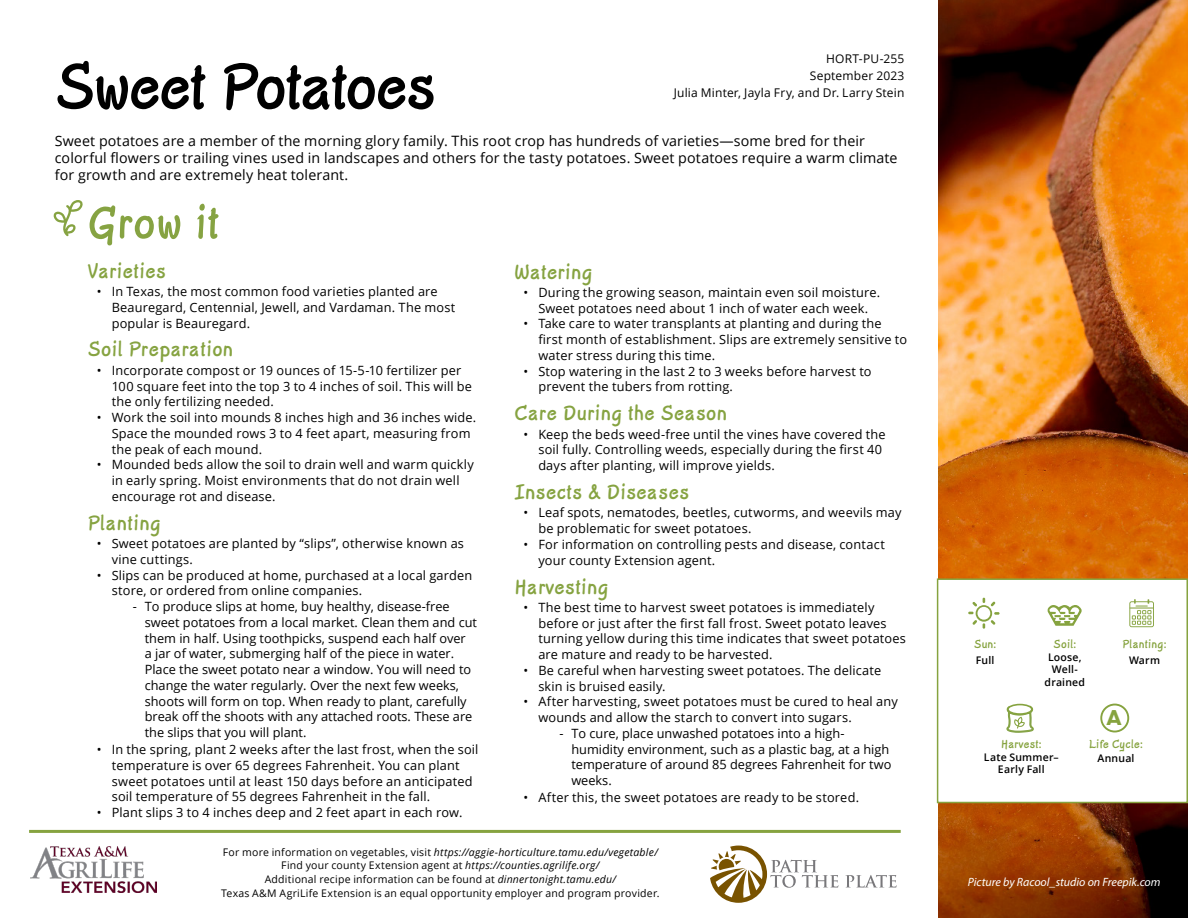
<style>
.page{position:relative;width:1188px;height:918px;background:#fff}
.page>*{position:absolute;margin:0;border:0;box-sizing:border-box;transform-origin:0 0}
.t1{font:700 75px "Delve Hand";letter-spacing:-.045em;color:#000}
.Section_Header{font:700 52.5px "Delve Hand";letter-spacing:-.01em;color:#86a342}
.Heading_1_-_Varieties__etc{font:700 24px "Delve Hand";color:#86a341}
.t2{font:700 20.1px "Dunbar Tall";color:#86a33f}
.intro_para_under_title{font:14.25px/17.1px "Open Sans";letter-spacing:.01em;color:#000}
.Heading_1{font:700 13.5px "Delve Hand";color:#86a33f}
.t3{font:12.75px/15.8px "Open Sans";letter-spacing:.01em;color:#000}
.pub_number_-_authors{font:12px "Open Sans";letter-spacing:.015em;color:#000}
.Attribution_URL__Back_Page{font:italic 12px "Myriad Pro";color:#fff}
.For_More_Info_bottom_pg1{font:10.5px "Open Sans";letter-spacing:.02em;color:#000}
.For_More_Info_bottom_pg1-2{font:italic 10.5px "Open Sans";letter-spacing:.02em;color:#000}
.icon_body{font:600 10.5px/12.6px "Open Sans";letter-spacing:.02em;color:#000;text-align:center}
.s1{font-style:normal}
.s2{font-style:italic}
</style>
<div class="page">
<img style="left:938px;top:0;width:250px;height:918px">
<div style="left:938px;top:579px;width:249px;height:223px;background:#fff"></div>
<div style="left:937px;top:578px;width:251px;height:225px;border:2px solid #86a33f"></div>
<svg style="left:53px;top:200px;width:30px;height:36px"></svg>
<img style="left:31px;top:847px;width:125px;height:46px">
<svg style="left:710px;top:846px;width:128px;height:57px"></svg>
<svg style="left:845px;top:875px;width:52px;height:13px"></svg>
<hr style="left:29px;top:830px;width:872px;height:3px;background:#86a33f">
<svg style="left:968px;top:598px;width:32px;height:31px"></svg>
<svg style="left:1129px;top:599px;width:25px;height:28px"></svg>
<svg style="left:1006px;top:703px;width:28px;height:30px"></svg>
<div style="left:1008px;top:705px;width:24px;height:9px;background:#fff;border-radius:50%"></div>
<div style="left:1007px;top:704px;width:26px;height:11px;border:2px solid #86a33f;border-radius:50%"></div>
<svg style="left:1047px;top:605px;width:35px;height:21px"></svg>
<div style="left:1100px;top:704px;width:29px;height:28px;border:2px solid #86a33f;border-radius:50%"></div>
<p class="pub_number_-_authors" style="left:826px;top:51px;width:80px">HORT-PU-255</p>
<p class="pub_number_-_authors" style="left:810px;top:68px;width:96px">September 2023</p>
<h1 class="t1" style="left:55px;top:51px;width:384px">Sweet Potatoes</h1>
<p class="pub_number_-_authors" style="left:674px;top:85px;width:232px">Julia Minter, Jayla Fry, and Dr. Larry Stein</p>
<p class="intro_para_under_title" style="left:55px;top:132px;width:844px">Sweet potatoes are a member of the morning glory family. This root crop has hundreds of varieties—some bred for their colorful flowers or trailing vines used in landscapes and others for the tasty potatoes. Sweet potatoes require a warm climate for growth and are extremely heat tolerant.</p>
<h2 class="Section_Header" style="left:88px;top:198px;width:134px">Grow it</h2>
<h3 class="Heading_1_-_Varieties__etc" style="left:88px;top:259px;width:80px">Varieties</h3>
<p class="t3" style="left:112px;top:283px;width:345px;text-indent:-15px">• In Texas, the most common food varieties planted are<br>Beauregard, Centennial, Jewell, and Vardaman. The most popular is Beauregard.</p>
<h3 class="Heading_1_-_Varieties__etc" style="left:88px;top:338px;width:147px">Soil Preparation</h3>
<p class="t3" style="left:112px;top:362px;width:362px;text-indent:-15px">• Incorporate compost or 19 ounces of 15-5-10 fertilizer per<br>100 square feet into the top 3 to 4 inches of soil. This will be the only fertilizing needed.</p>
<p class="t3" style="left:112px;top:409px;width:366px;text-indent:-15px">• Work the soil into mounds 8 inches high and 36 inches wide.<br>Space the mounded rows 3 to 4 feet apart, measuring from the peak of each mound.</p>
<p class="t3" style="left:112px;top:457px;width:364px;text-indent:-15px">• Mounded beds allow the soil to drain well and warm quickly in early spring. Moist environments that do not drain well encourage rot and disease.</p>
<h3 class="Heading_1_-_Varieties__etc" style="left:88px;top:511px;width:75px">Planting</h3>
<p class="t3" style="left:112px;top:535px;width:354px;text-indent:-15px">• Sweet potatoes are planted by “slips”, otherwise known as vine cuttings.</p>
<p class="t3" style="left:112px;top:567px;width:362px;text-indent:-15px">• Slips can be produced at home, purchased at a local garden store, or ordered from online companies.</p>
<p class="t3" style="left:145px;top:598px;width:334px;text-indent:-12px">- To produce slips at home, buy healthy, disease-free sweet potatoes from a local market. Clean them and cut them in half. Using toothpicks, suspend each half over<br>a jar of water, submerging half of the piece in water.<br>Place the sweet potato near a window. You will need to change the water regularly. Over the next few weeks, shoots will form on top. When ready to plant, carefully break off the shoots with any attached roots. These are the slips that you will plant.</p>
<p class="t3" style="left:112px;top:741px;width:368px;text-indent:-15px">• In the spring, plant 2 weeks after the last frost, when the soil temperature is over 65 degrees Fahrenheit. You can plant sweet potatoes until at least 150 days before an anticipated soil temperature of 55 degrees Fahrenheit in the fall.</p>
<p class="t3" style="left:97px;top:804px;width:367px">• Plant slips 3 to 4 inches deep and 2 feet apart in each row.</p>
<h3 class="Heading_1_-_Varieties__etc" style="left:514px;top:260px;width:80px">Watering</h3>
<p class="t3" style="left:523px;top:284px;width:358px;text-align:center">• During the growing season, maintain even soil moisture.<br>Sweet potatoes need about 1 inch of water each week.</p>
<p class="t3" style="left:538px;top:316px;width:370px;text-indent:-15px">• Take care to water transplants at planting and during the first month of establishment. Slips are extremely sensitive to water stress during this time.</p>
<p class="t3" style="left:538px;top:363px;width:335px;text-indent:-15px">• Stop watering in the last 2 to 3 weeks before harvest to prevent the tubers from rotting.</p>
<h3 class="Heading_1_-_Varieties__etc" style="left:514px;top:402px;width:215px">Care During the Season</h3>
<p class="t3" style="left:538px;top:426px;width:349px;text-indent:-15px">• Keep the beds weed-free until the vines have covered the soil fully. Controlling weeds, especially during the first 40 days after planting, will improve yields.</p>
<h3 class="Heading_1_-_Varieties__etc" style="left:514px;top:480px;width:177px">Insects &amp; Diseases</h3>
<p class="t3" style="left:538px;top:505px;width:365px;text-indent:-15px">• Leaf spots, nematodes, beetles, cutworms, and weevils may be problematic for sweet potatoes.</p>
<p class="t3" style="left:538px;top:536px;width:348px;text-indent:-15px">• For information on controlling pests and disease, contact your county Extension agent.</p>
<h3 class="Heading_1_-_Varieties__etc" style="left:514px;top:575px;width:96px">Harvesting</h3>
<p class="t3" style="left:538px;top:599px;width:369px;text-indent:-15px">• The best time to harvest sweet potatoes is immediately before or just after the first fall frost. Sweet potato leaves turning yellow during this time indicates that sweet potatoes are mature and ready to be harvested.</p>
<p class="t3" style="left:538px;top:662px;width:344px;text-indent:-15px">• Be careful when harvesting sweet potatoes. The delicate skin is bruised easily.</p>
<p class="t3" style="left:538px;top:694px;width:361px;text-indent:-15px">• After harvesting, sweet potatoes must be cured to heal any wounds and allow the starch to convert into sugars.</p>
<p class="t3" style="left:571px;top:725px;width:322px;text-indent:-12px">- To cure, place unwashed potatoes into a high&shy;humidity environment, such as a plastic bag, at a high temperature of around 85 degrees Fahrenheit for two weeks.</p>
<p class="t3" style="left:523px;top:789px;width:337px">• After this, the sweet potatoes are ready to be stored.</p>
<p class="For_More_Info_bottom_pg1-2" style="left:223px;top:845px;width:437px"><span class="s1">For more information on vegetables, visit</span> https://aggie-horticulture.tamu.edu/vegetable/</p>
<p class="For_More_Info_bottom_pg1" style="left:281px;top:858px;width:320px">Find your county Extension agent at <span class="s2">https://counties.agrilife.org/</span></p>
<p class="For_More_Info_bottom_pg1" style="left:265px;top:872px;width:353px">Additional recipe information can be found at <span class="s2">dinnertonight.tamu.edu/</span></p>
<p class="For_More_Info_bottom_pg1" style="left:221px;top:886px;width:440px">Texas A&amp;M AgriLife Extension is an equal opportunity employer and program provider.</p>
<h1 class="Heading_1" style="left:974px;top:638px;width:24px">Sun:</h1>
<p class="icon_body" style="left:976px;top:654px;width:20px">Full</p>
<h1 class="Heading_1" style="left:1053px;top:638px;width:24px">Soil:</h1>
<p class="icon_body" style="left:1045px;top:650px;width:42px">Loose,<br>Well&shy;drained</p>
<h1 class="Heading_1" style="left:1123px;top:638px;width:45px">Planting:</h1>
<p class="icon_body" style="left:1129px;top:654px;width:33px">Warm</p>
<h3 class="t2" style="left:1107px;top:703px;width:17px">A</h3>
<h1 class="Heading_1" style="left:1001px;top:738px;width:42px">Harvest:</h1>
<p class="icon_body" style="left:984px;top:751px;width:76px">Late Summer–<br>Early Fall</p>
<h1 class="Heading_1" style="left:1089px;top:738px;width:55px">Life Cycle:</h1>
<p class="icon_body" style="left:1097px;top:752px;width:39px">Annual</p>
<p class="Attribution_URL__Back_Page" style="left:968px;top:875px;width:194px">Picture by Racool_studio on Freepik.com</p>
</div>
